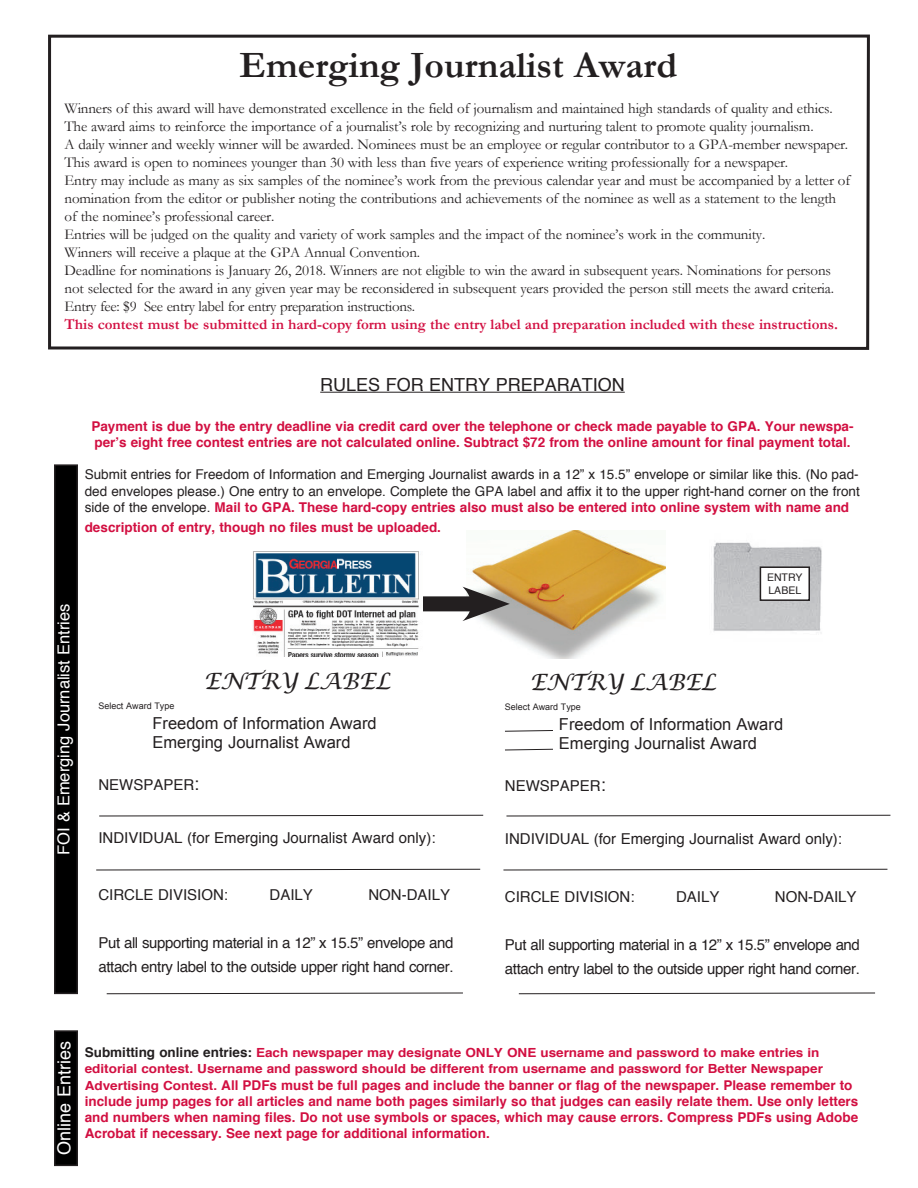
<style>
.page{position:relative;width:918px;height:1188px;background:#fff}
.page>*{position:absolute;margin:0;border:0;box-sizing:border-box;transform-origin:0 0}
.t1{font:700 37.5px "Garamond";color:#231f20}
.t2{font:italic 22.5px "Lucida Calligraphy";color:#231f20}
.t3{font:18px "Helvetica";color:#231f20}
.t4{font:18px "Helvetica";color:#fff}
.t5{font:16.5px/19.8px "Arial";color:#231f20}
.t6{font:16.5px "Helvetica";color:#fff}
.t7{font:15px/18px "Garamond";letter-spacing:-.01em;color:#231f20}
.t8{font:15px/24px "Helvetica";letter-spacing:-.025em;color:#231f20}
.t9{font:15px "Helvetica";color:#231f20}
.t10{font:700 15px "Garamond";color:#d20f41}
.t11{font:700 13.5px/16.2px "Helvetica";color:#d20f41}
.t12{font:13.5px/16.2px "Helvetica";color:#231f20;text-align:justify}
.t13{font:700 12.6px/16.2px "Helvetica";color:#d20f41;scale:1.08 1}
.t14{font:10.5px/12.6px "Helvetica";color:#231f20}
.t15{font:9px "Arial";color:#231f20}
.s1{font-weight:700;color:#d20f41}
.s2{font-size:18px}
.s3{font-size:13.5px;color:#231f20}
.s4{font-size:12.6px}
</style>
<div class="page">
<hr style="left:320px;top:392px;width:305px;height:1px;background:#231f20">
<img style="left:253px;top:551px;width:166px;height:106px">
<div style="left:55px;top:465px;width:22px;height:528px;background:#000"></div>
<div style="left:54px;top:464px;width:24px;height:530px;border:2px solid #231f20"></div>
<div style="left:55px;top:1031px;width:22px;height:134px;background:#000"></div>
<div style="left:54px;top:1030px;width:24px;height:136px;border:2px solid #231f20"></div>
<img style="left:713px;top:542px;width:109px;height:91px">
<div style="left:760px;top:567px;width:49px;height:33px;background:#fff"></div>
<div style="left:760px;top:566px;width:50px;height:35px;border:2px solid #231f20"></div>
<img style="left:470px;top:530px;width:196px;height:129px">
<div style="left:423px;top:596px;width:59px;height:15px;background:#231f20"></div>
<svg style="left:462px;top:587px;width:48px;height:34px"></svg>
<svg style="left:48px;top:34px;width:822px;height:316px"></svg>
<svg style="left:99px;top:814px;width:385px;height:3px"></svg>
<svg style="left:96px;top:868px;width:385px;height:3px"></svg>
<svg style="left:106px;top:992px;width:357px;height:3px"></svg>
<svg style="left:518px;top:992px;width:357px;height:3px"></svg>
<svg style="left:505px;top:730px;width:48px;height:2px"></svg>
<svg style="left:505px;top:748px;width:48px;height:3px"></svg>
<svg style="left:506px;top:814px;width:385px;height:3px"></svg>
<svg style="left:503px;top:868px;width:385px;height:3px"></svg>
<h1 class="t1" style="left:240px;top:45px;width:439px">Emerging Journalist Award</h1>
<p class="t7" style="left:65px;top:100px;width:787px">Winners of this award will have demonstrated excellence in the field of journalism and maintained high standards of quality and ethics.<br>The award aims to reinforce the importance of a journalist’s role by recognizing and nurturing talent to promote quality journalism.<br>A daily winner and weekly winner will be awarded. Nominees must be an employee or regular contributor to a GPA-member newspaper.<br>This award is open to nominees younger than 30 with less than five years of experience writing professionally for a newspaper.<br>Entry may include as many as six samples of the nominee’s work from the previous calendar year and must be accompanied by a letter of nomination from the editor or publisher noting the contributions and achievements of the nominee as well as a statement to the length of the nominee’s professional career.<br>Entries will be judged on the quality and variety of work samples and the impact of the nominee’s work in the community.<br>Winners will receive a plaque at the GPA Annual Convention.<br>Deadline for nominations is January 26, 2018. Winners are not eligible to win the award in subsequent years. Nominations for persons not selected for the award in any given year may be reconsidered in subsequent years provided the person still meets the award criteria.<br>Entry fee: $9 See entry label for entry preparation instructions.</p>
<p class="t10" style="left:65px;top:316px;width:775px">This contest must be submitted in hard-copy form using the entry label and preparation included with these instructions.</p>
<p class="t3" style="left:320px;top:377px;width:306px">RULES FOR ENTRY PREPARATION</p>
<p class="t11" style="left:91px;top:419px;width:764px">Payment is due by the entry deadline via credit card over the telephone or check made payable to GPA. Your newspa&shy;per’s eight free contest entries are not calculated online. Subtract $72 from the online amount for final payment total.</p>
<p class="t12" style="left:85px;top:468px;width:777px">Submit entries for Freedom of Information and Emerging Journalist awards in a 12” x 15.5” envelope or similar like this. (No pad&shy;ded envelopes please.) One entry to an envelope. Complete the GPA label and affix it to the upper right-hand corner on the front side of the envelope. <span class="s1">Mail to GPA. These hard-copy entries also must also be entered into online system with name and</span></p>
<p class="t11" style="left:85px;top:520px;width:358px">description of entry, though no files must be uploaded.</p>
<p class="t6" style="left:57px;top:855px;width:253px;rotate:-90deg">FOI &amp; Emerging Journalist Entries</p>
<h2 class="t2" style="left:204px;top:666px;width:188px">ENTRY LABEL</h2>
<p class="t15" style="left:98px;top:701px;width:78px">Select Award Type</p>
<p class="t5" style="left:152px;top:713px;width:226px">Freedom of Information Award<br>Emerging Journalist Award</p>
<p class="t9" style="left:98px;top:778px;width:102px">NEWSPAPER<span class="s2">:</span></p>
<p class="t9" style="left:98px;top:831px;width:339px">INDIVIDUAL (for Emerging Journalist Award only):</p>
<p class="t9" style="left:98px;top:889px;width:131px">CIRCLE DIVISION:</p>
<p class="t8" style="left:270px;top:884px;width:45px">DAILY</p>
<p class="t9" style="left:368px;top:889px;width:83px">NON-DAILY</p>
<p class="t8" style="left:98px;top:932px;width:357px">Put all supporting material in a 12” x 15.5” envelope and attach entry label to the outside upper right hand corner.</p>
<p class="t14" style="left:767px;top:572px;width:37px">ENTRY<br>LABEL</p>
<h2 class="t2" style="left:530px;top:667px;width:188px">ENTRY LABEL</h2>
<p class="t15" style="left:505px;top:702px;width:78px">Select Award Type</p>
<p class="t5" style="left:559px;top:714px;width:226px">Freedom of Information Award<br>Emerging Journalist Award</p>
<p class="t9" style="left:505px;top:779px;width:102px">NEWSPAPER<span class="s2">:</span></p>
<p class="t9" style="left:505px;top:832px;width:339px">INDIVIDUAL (for Emerging Journalist Award only):</p>
<p class="t9" style="left:505px;top:890px;width:131px">CIRCLE DIVISION:</p>
<p class="t8" style="left:676px;top:885px;width:45px">DAILY</p>
<p class="t9" style="left:775px;top:890px;width:83px">NON-DAILY</p>
<p class="t8" style="left:505px;top:933px;width:357px">Put all supporting material in a 12” x 15.5” envelope and attach entry label to the outside upper right hand corner.</p>
<p class="t4" style="left:57px;top:1155px;width:115px;rotate:-90deg">Online Entries</p>
<p class="t13" style="left:85px;top:1046px;width:685px"><span class="s3">Submitting online entries:</span> Each newspaper may designate ONLY ONE username and password to make entries in editorial contest. Username and password should be different from username and password for Better Newspaper</p>
<p class="t11" style="left:85px;top:1078px;width:775px"><span class="s4">Advertising Contest.</span> All PDFs must be full pages and include the banner or flag of the newspaper. Please remember to include jump pages for all articles and name both pages similarly so that judges can easily relate them. Use only letters and numbers when naming files. Do not use symbols or spaces, which may cause errors. Compress PDFs using Adobe Acrobat if necessary. See next page for additional information.</p>
</div>
